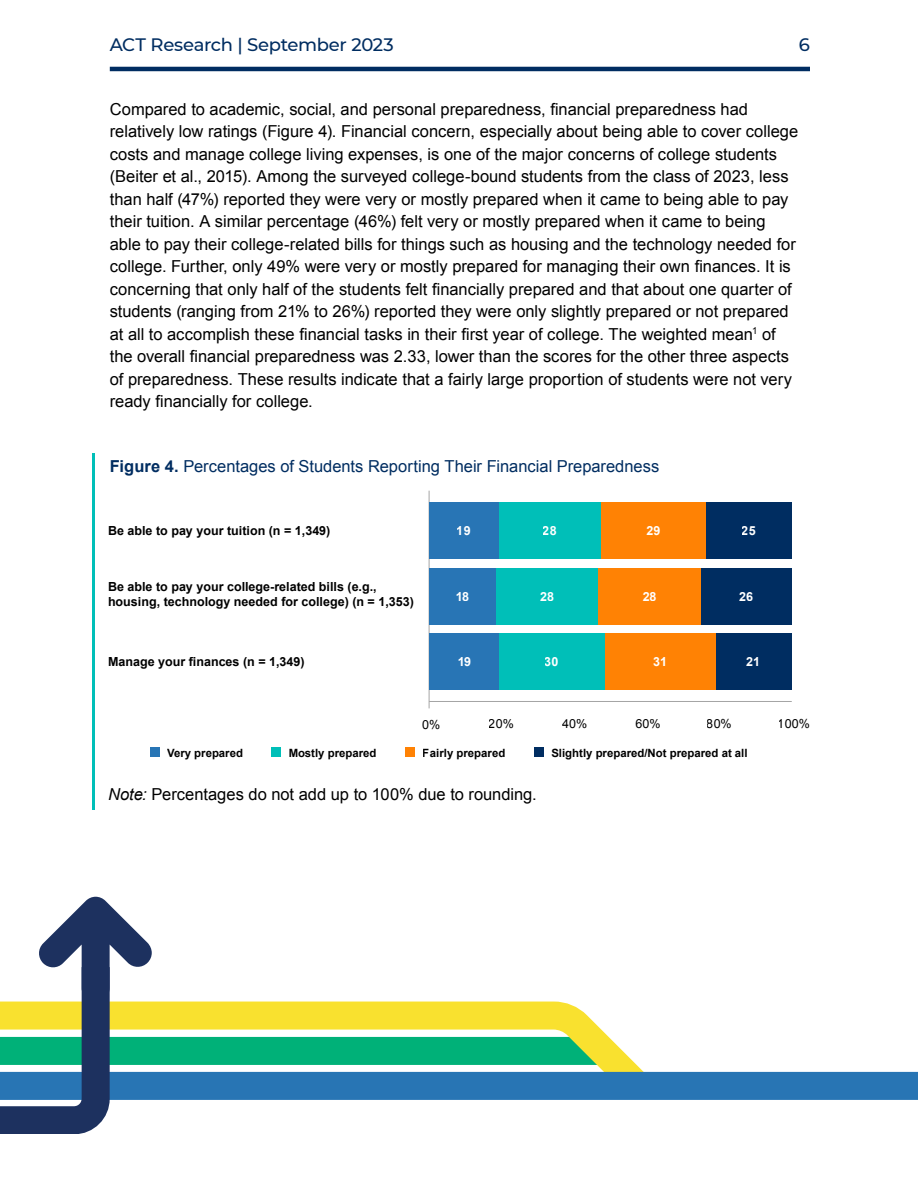
<style>
.page{position:relative;width:918px;height:1188px;background:#fff}
.page>*{position:absolute;margin:0;border:0;box-sizing:border-box;transform-origin:0 0}
.t1{font:500 18px "Montserrat";letter-spacing:-.02em;color:#002d61}
.t2{font:16.5px/22.5px "Arial";color:#000}
.t3{font:16.5px "Arial";color:#002d61}
.t4{font:700 12.6px/15px "Arial";color:#000}
.t5{font:700 12.6px "Arial";color:#fff}
.t6{font:12.6px "Arial";color:#000}
.t7{font:700 11.4px "Arial";color:#000}
.s1{font-weight:700}
.s2{font-style:italic}
</style>
<div class="page">
<hr style="left:93px;top:453px;width:2px;height:357px;background:#00bfb8">
<div style="left:534px;top:747px;width:9px;height:9px;background:#002d61"></div>
<div style="left:406px;top:747px;width:9px;height:9px;background:#ff8204"></div>
<div style="left:271px;top:747px;width:10px;height:9px;background:#00bfb8"></div>
<div style="left:150px;top:747px;width:9px;height:9px;background:#2875b5"></div>
<hr style="left:429px;top:701px;width:363px;height:1px;background:#a5a5a5">
<hr style="left:429px;top:491px;width:1px;height:217px;background:#a5a5a5">
<div style="left:703px;top:502px;width:89px;height:57px;background:#002d61"></div>
<div style="left:601px;top:502px;width:105px;height:57px;background:#ff8204"></div>
<div style="left:498px;top:502px;width:103px;height:57px;background:#00bfb8"></div>
<div style="left:429px;top:502px;width:70px;height:57px;background:#2875b5"></div>
<div style="left:699px;top:568px;width:93px;height:56px;background:#002d61"></div>
<div style="left:598px;top:568px;width:103px;height:56px;background:#ff8204"></div>
<div style="left:491px;top:568px;width:107px;height:56px;background:#00bfb8"></div>
<div style="left:429px;top:568px;width:66px;height:56px;background:#2875b5"></div>
<div style="left:715px;top:634px;width:77px;height:56px;background:#002d61"></div>
<div style="left:604px;top:634px;width:112px;height:56px;background:#ff8204"></div>
<div style="left:499px;top:634px;width:106px;height:56px;background:#00bfb8"></div>
<div style="left:429px;top:634px;width:70px;height:56px;background:#2875b5"></div>
<svg style="left:152px;top:1001px;width:522px;height:71px"></svg>
<div style="left:0;top:1072px;width:918px;height:28px;background:#2875b4"></div>
<svg style="left:0;top:897px;width:152px;height:237px"></svg>
<hr style="left:110px;top:67px;width:700px;height:4px;background:#002d61">
<p class="t1" style="left:110px;top:32px;width:286px">ACT Research | September 2023</p>
<p class="t1" style="left:799px;top:32px;width:13px">6</p>
<p class="t2" style="left:110px;top:98px;width:690px">Compared to academic, social, and personal preparedness, financial preparedness had relatively low ratings (Figure 4). Financial concern, especially about being able to cover college costs and manage college living expenses, is one of the major concerns of college students (Beiter et al., 2015). Among the surveyed college-bound students from the class of 2023, less than half (47%) reported they were very or mostly prepared when it came to being able to pay their tuition. A similar percentage (46%) felt very or mostly prepared when it came to being able to pay their college-related bills for things such as housing and the technology needed for college. Further, only 49% were very or mostly prepared for managing their own finances. It is concerning that only half of the students felt financially prepared and that about one quarter of students (ranging from 21% to 26%) reported they were only slightly prepared or not prepared at all to accomplish these financial tasks in their first year of college. The weighted mean<sup>1</sup> of the overall financial preparedness was 2.33, lower than the scores for the other three aspects of preparedness. These results indicate that a fairly large proportion of students were not very ready financially for college.</p>
<p class="t3" style="left:110px;top:456px;width:551px"><span class="s1">Figure 4.</span> Percentages of Students Reporting Their Financial Preparedness</p>
<p class="t4" style="left:108px;top:523px;width:224px">Be able to pay your tuition (n = 1,349)</p>
<p class="t5" style="left:457px;top:522px;width:15px">19</p>
<p class="t5" style="left:543px;top:522px;width:15px">28</p>
<p class="t5" style="left:647px;top:522px;width:15px">29</p>
<p class="t5" style="left:742px;top:522px;width:15px">25</p>
<p class="t4" style="left:108px;top:580px;width:307px">Be able to pay your college-related bills (e.g., housing, technology needed for college) (n = 1,353)</p>
<p class="t4" style="left:108px;top:655px;width:198px">Manage your finances (n = 1,349)</p>
<p class="t5" style="left:455px;top:588px;width:15px">18</p>
<p class="t5" style="left:540px;top:588px;width:15px">28</p>
<p class="t5" style="left:643px;top:588px;width:15px">28</p>
<p class="t5" style="left:739px;top:588px;width:15px">26</p>
<p class="t5" style="left:457px;top:654px;width:15px">19</p>
<p class="t5" style="left:545px;top:654px;width:15px">30</p>
<p class="t5" style="left:653px;top:654px;width:15px">31</p>
<p class="t5" style="left:746px;top:654px;width:15px">21</p>
<p class="t6" style="left:422px;top:716px;width:20px">0%</p>
<p class="t6" style="left:489px;top:716px;width:27px">20%</p>
<p class="t6" style="left:562px;top:716px;width:27px">40%</p>
<p class="t6" style="left:707px;top:715px;width:27px">80%</p>
<p class="t6" style="left:778px;top:715px;width:34px">100%</p>
<p class="t6" style="left:635px;top:716px;width:27px">60%</p>
<p class="t7" style="left:167px;top:745px;width:77px">Very prepared</p>
<p class="t7" style="left:289px;top:745px;width:90px">Mostly prepared</p>
<p class="t7" style="left:423px;top:745px;width:84px">Fairly prepared</p>
<p class="t7" style="left:551px;top:745px;width:198px">Slightly prepared/Not prepared at all</p>
<p class="t2" style="left:108px;top:783px;width:430px"><span class="s2">Note:</span> Percentages do not add up to 100% due to rounding.</p>
</div>
